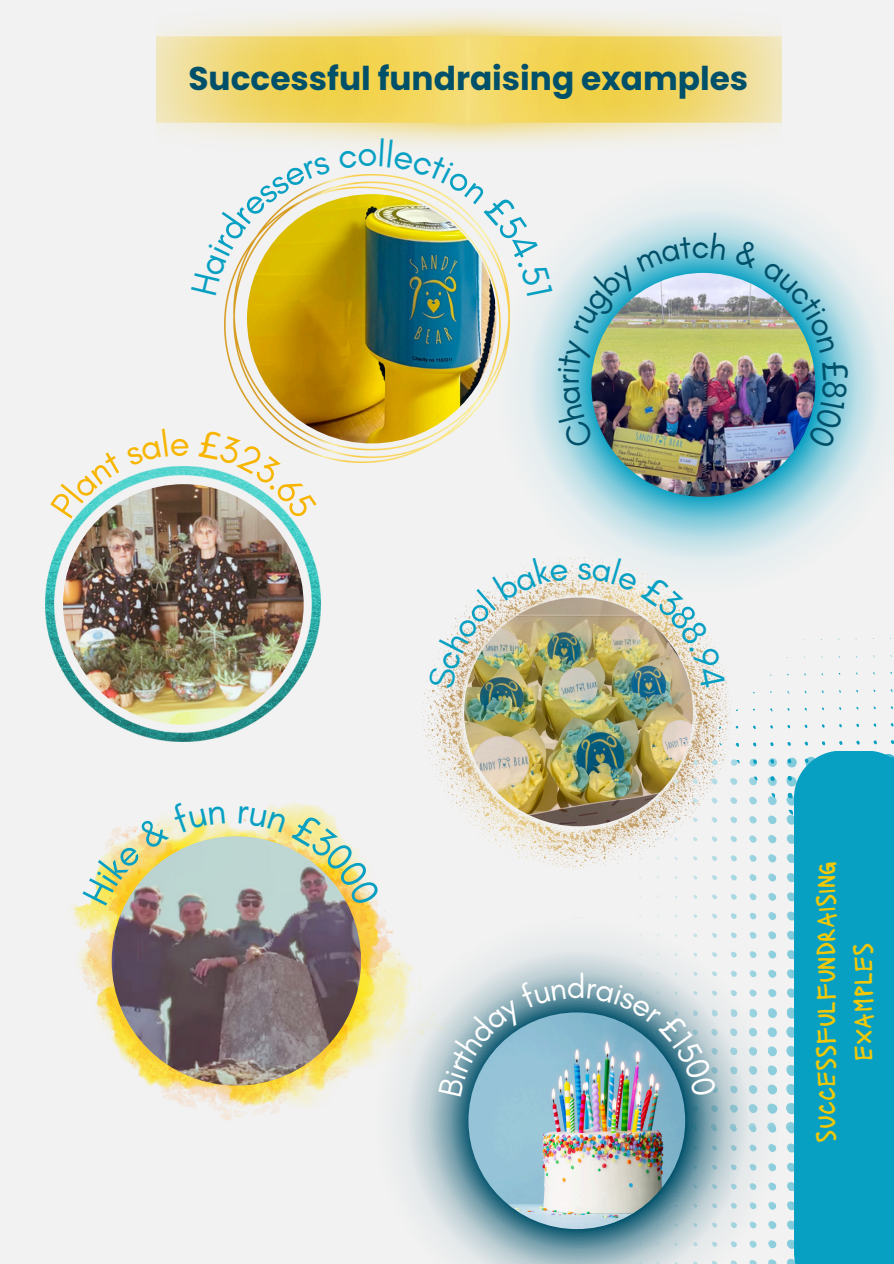
<style>
.page{position:relative;width:894px;height:1264px;background:#fff}
.page>*{position:absolute;margin:0;border:0;box-sizing:border-box;transform-origin:0 0}
.t1{font:34.65px "Glacial Indifference";color:#00506a}
.t2{font:33.45px "Glacial Indifference";color:#fff}
.t3{font:700 32.85px "Poppins";color:#00506a}
.t4{font:27.3px/37.2px "Lacquer";color:#f0c808;text-align:center}
</style>
<div class="page">
<div style="left:0;top:0;width:893px;height:1263px;background:#f2f2f2"></div>
<img style="left:225px;top:178px;width:269px;height:285px">
<img style="left:421px;top:594px;width:310px;height:274px">
<svg style="left:494px;top:202px;width:394px;height:392px"></svg>
<svg style="left:620px;top:751px;width:173px;height:247px"></svg>
<svg style="left:786px;top:1007px;width:7px;height:256px"></svg>
<svg style="left:717px;top:742px;width:5px;height:4px"></svg>
<div style="left:793px;top:751px;width:100px;height:512px;background:#07a0c3"></div>
<svg style="left:820px;top:841px;width:9px;height:10px"></svg>
<div style="left:837px;top:840px;width:56px;height:81px;background:#07a0c3"></div>
<svg style="left:820px;top:824px;width:9px;height:10px"></svg>
<svg style="left:837px;top:824px;width:9px;height:9px"></svg>
<svg style="left:889px;top:823px;width:4px;height:9px"></svg>
<svg style="left:854px;top:824px;width:9px;height:9px"></svg>
<svg style="left:803px;top:825px;width:8px;height:9px"></svg>
<svg style="left:872px;top:823px;width:8px;height:10px"></svg>
<svg style="left:837px;top:807px;width:8px;height:8px"></svg>
<svg style="left:820px;top:807px;width:8px;height:9px"></svg>
<svg style="left:872px;top:807px;width:7px;height:8px"></svg>
<svg style="left:786px;top:808px;width:7px;height:8px"></svg>
<svg style="left:889px;top:806px;width:4px;height:9px"></svg>
<svg style="left:803px;top:808px;width:8px;height:8px"></svg>
<svg style="left:854px;top:807px;width:8px;height:8px"></svg>
<svg style="left:872px;top:790px;width:7px;height:7px"></svg>
<svg style="left:838px;top:791px;width:6px;height:7px"></svg>
<svg style="left:769px;top:792px;width:6px;height:7px"></svg>
<svg style="left:803px;top:791px;width:7px;height:8px"></svg>
<svg style="left:889px;top:790px;width:4px;height:7px"></svg>
<svg style="left:786px;top:791px;width:7px;height:8px"></svg>
<svg style="left:855px;top:790px;width:7px;height:8px"></svg>
<svg style="left:820px;top:791px;width:7px;height:7px"></svg>
<svg style="left:803px;top:774px;width:6px;height:7px"></svg>
<svg style="left:769px;top:775px;width:6px;height:7px"></svg>
<svg style="left:838px;top:774px;width:6px;height:6px"></svg>
<svg style="left:872px;top:773px;width:6px;height:7px"></svg>
<svg style="left:820px;top:774px;width:6px;height:7px"></svg>
<svg style="left:855px;top:773px;width:6px;height:7px"></svg>
<svg style="left:889px;top:773px;width:4px;height:6px"></svg>
<svg style="left:752px;top:775px;width:6px;height:7px"></svg>
<svg style="left:786px;top:775px;width:6px;height:6px"></svg>
<svg style="left:855px;top:757px;width:5px;height:5px"></svg>
<svg style="left:769px;top:758px;width:5px;height:6px"></svg>
<svg style="left:803px;top:757px;width:6px;height:6px"></svg>
<svg style="left:838px;top:757px;width:5px;height:6px"></svg>
<svg style="left:752px;top:758px;width:5px;height:6px"></svg>
<svg style="left:821px;top:757px;width:5px;height:6px"></svg>
<svg style="left:786px;top:758px;width:5px;height:6px"></svg>
<svg style="left:872px;top:756px;width:5px;height:6px"></svg>
<svg style="left:889px;top:756px;width:4px;height:6px"></svg>
<svg style="left:734px;top:759px;width:6px;height:5px"></svg>
<svg style="left:787px;top:742px;width:4px;height:4px"></svg>
<svg style="left:753px;top:742px;width:3px;height:5px"></svg>
<svg style="left:856px;top:740px;width:4px;height:5px"></svg>
<svg style="left:822px;top:741px;width:3px;height:4px"></svg>
<svg style="left:873px;top:740px;width:4px;height:5px"></svg>
<svg style="left:804px;top:741px;width:4px;height:5px"></svg>
<svg style="left:735px;top:742px;width:4px;height:5px"></svg>
<img style="left:156px;top:13px;width:624px;height:130px">
<img style="left:591px;top:273px;width:224px;height:224px;border-radius:50%">
<img style="left:67px;top:801px;width:381px;height:319px">
<svg style="left:374px;top:917px;width:406px;height:346px"></svg>
<img style="left:468px;top:1012px;width:217px;height:216px;border-radius:50%">
<img style="left:464px;top:597px;width:228px;height:229px;border-radius:50%">
<img style="left:247px;top:194px;width:249px;height:249px;border-radius:50%">
<img style="left:112px;top:836px;width:249px;height:249px;border-radius:50%">
<img style="left:46px;top:467px;width:274px;height:274px">
<img style="left:63px;top:484px;width:240px;height:240px;border-radius:50%">
<img style="left:428px;top:555px;width:140px;height:134px">
<img style="left:578px;top:558px;width:147px;height:130px">
<svg style="left:555px;top:386px;width:39px;height:63px;background:#7bc6d7"></svg>
<svg style="left:710px;top:232px;width:16px;height:28px"></svg>
<svg style="left:734px;top:239px;width:101px;height:113px;background:#99c6c0"></svg>
<svg style="left:807px;top:361px;width:41px;height:88px;background:#64b5ca"></svg>
<svg style="left:438px;top:981px;width:128px;height:115px;background:#92b7c5"></svg>
<svg style="left:587px;top:983px;width:129px;height:114px;background:#8aaeba"></svg>
<svg style="left:82px;top:802px;width:143px;height:103px"></svg>
<svg style="left:238px;top:806px;width:143px;height:100px"></svg>
<svg style="left:50px;top:466px;width:138px;height:52px"></svg>
<svg style="left:199px;top:429px;width:118px;height:90px"></svg>
<svg style="left:225px;top:178px;width:105px;height:118px"></svg>
<img style="left:338px;top:138px;width:353px;height:234px">
<p class="t3" style="left:188px;top:55px;width:561px">Successful fundraising examples</p>
<p class="t1" style="left:545px;top:385px;width:12px;rotate:-90deg">r</p>
<p class="t1" style="left:691px;top:225px;width:20px">c</p>
<p class="t2" style="left:566px;top:966px;width:21px">d</p>
<p class="t4" style="left:805px;top:1142px;width:283px;rotate:-90deg">successfulfundraising examples</p>
</div>
